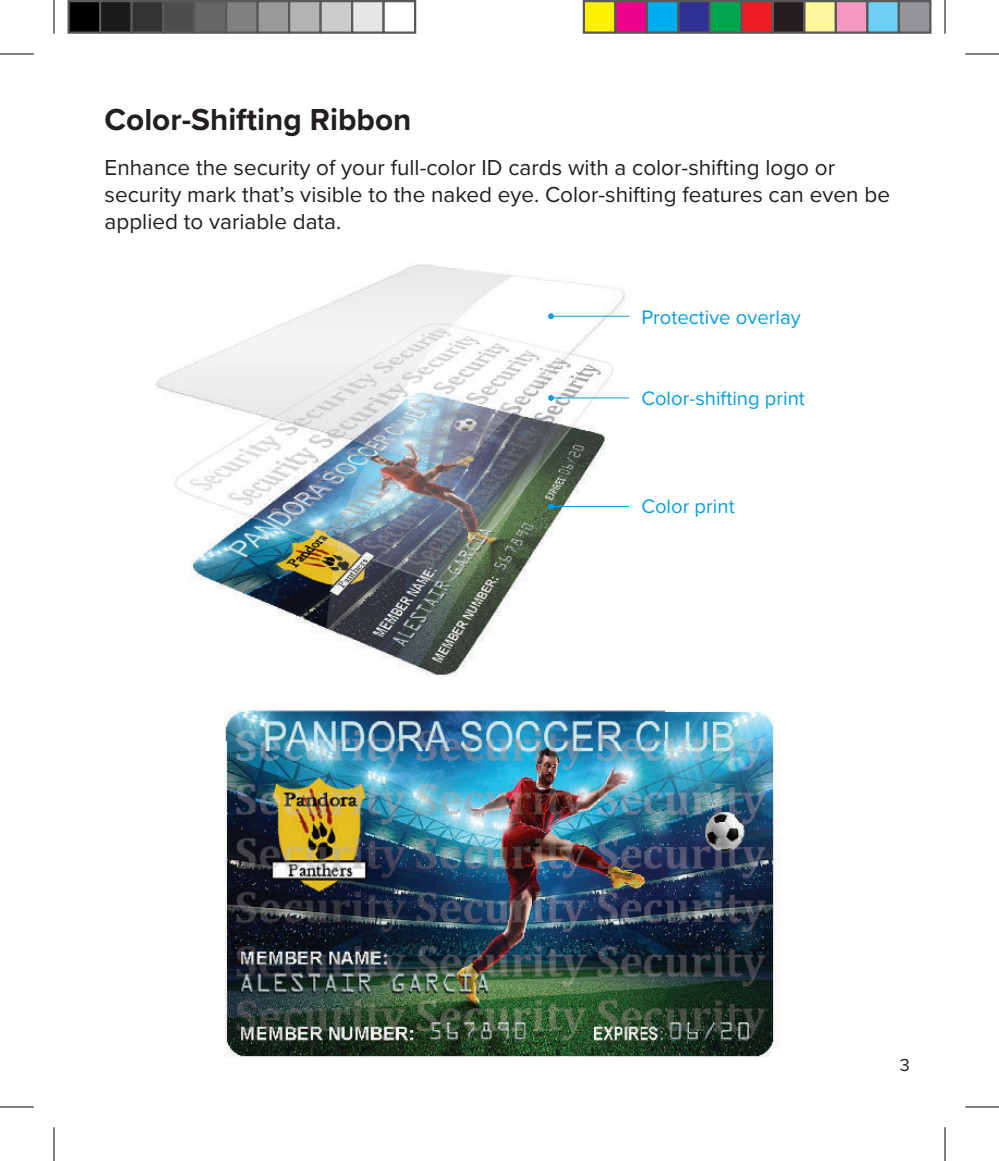
<style>
.page{position:relative;width:999px;height:1161px;background:#fff}
.page>*{position:absolute;margin:0;border:0;box-sizing:border-box;transform-origin:0 0}
.t1{font:700 31.5px "Proxima Nova";color:#231f20}
.t2{font:22.5px/27px "Proxima Nova";color:#231f20}
.t3{font:20.25px "Proxima Nova";color:#0a9edb}
.t4{font:18px "Proxima Nova";color:#231f20}
</style>
<div class="page">
<img style="left:155px;top:264px;width:475px;height:413px">
<hr style="left:551px;top:316px;width:78px;height:1px;background:#0a9edb">
<svg style="left:548px;top:313px;width:6px;height:6px"></svg>
<hr style="left:551px;top:398px;width:78px;height:1px;background:#0a9edb">
<svg style="left:548px;top:395px;width:6px;height:6px"></svg>
<hr style="left:551px;top:506px;width:78px;height:1px;background:#0a9edb">
<svg style="left:548px;top:504px;width:6px;height:5px"></svg>
<img style="left:224px;top:740px;width:417px;height:318px">
<img style="left:641px;top:710px;width:139px;height:347px">
<img style="left:224px;top:710px;width:441px;height:30px">
<hr style="left:0;top:54px;width:34px;height:1px;background:#000">
<hr style="left:965px;top:54px;width:34px;height:1px;background:#000">
<hr style="left:0;top:1107px;width:34px;height:1px;background:#000">
<hr style="left:965px;top:1107px;width:34px;height:1px;background:#000">
<hr style="left:54px;top:0;width:1px;height:34px;background:#000">
<hr style="left:54px;top:1127px;width:1px;height:34px;background:#000">
<hr style="left:945px;top:0;width:1px;height:34px;background:#000">
<hr style="left:945px;top:1127px;width:1px;height:34px;background:#000">
<div style="left:69px;top:1px;width:31px;height:32px;background:#000"></div>
<div style="left:68px;top:0;width:33px;height:34px;border:2px solid #595959"></div>
<div style="left:100px;top:1px;width:32px;height:32px;background:#1a1a1a"></div>
<div style="left:99px;top:0;width:34px;height:34px;border:2px solid #595959"></div>
<div style="left:132px;top:1px;width:31px;height:32px;background:#333"></div>
<div style="left:130px;top:0;width:34px;height:34px;border:2px solid #595959"></div>
<div style="left:163px;top:1px;width:32px;height:32px;background:#4d4d4d"></div>
<div style="left:162px;top:0;width:34px;height:34px;border:2px solid #595959"></div>
<div style="left:195px;top:1px;width:31px;height:32px;background:#666"></div>
<div style="left:194px;top:0;width:33px;height:34px;border:2px solid #595959"></div>
<div style="left:226px;top:1px;width:32px;height:32px;background:#808080"></div>
<div style="left:225px;top:0;width:34px;height:34px;border:2px solid #595959"></div>
<div style="left:258px;top:1px;width:31px;height:32px;background:#999"></div>
<div style="left:256px;top:0;width:34px;height:34px;border:2px solid #595959"></div>
<div style="left:289px;top:1px;width:32px;height:32px;background:#b3b3b3"></div>
<div style="left:288px;top:0;width:34px;height:34px;border:2px solid #595959"></div>
<div style="left:321px;top:1px;width:31px;height:32px;background:#ccc"></div>
<div style="left:320px;top:0;width:33px;height:34px;border:2px solid #595959"></div>
<div style="left:352px;top:1px;width:32px;height:32px;background:#e6e6e6"></div>
<div style="left:351px;top:0;width:34px;height:34px;border:2px solid #595959"></div>
<div style="left:382px;top:0;width:34px;height:34px;border:2px solid #595959"></div>
<div style="left:584px;top:1px;width:31px;height:32px;background:#fff101"></div>
<div style="left:583px;top:0;width:33px;height:34px;border:2px solid #595959"></div>
<div style="left:615px;top:1px;width:32px;height:32px;background:#ed028c"></div>
<div style="left:614px;top:0;width:34px;height:34px;border:2px solid #595959"></div>
<div style="left:647px;top:1px;width:31px;height:32px;background:#00aeef"></div>
<div style="left:646px;top:0;width:34px;height:34px;border:2px solid #595959"></div>
<div style="left:678px;top:1px;width:32px;height:32px;background:#2e3092"></div>
<div style="left:677px;top:0;width:34px;height:34px;border:2px solid #595959"></div>
<div style="left:710px;top:1px;width:31px;height:32px;background:#00a54f"></div>
<div style="left:709px;top:0;width:33px;height:34px;border:2px solid #595959"></div>
<div style="left:741px;top:1px;width:32px;height:32px;background:#ee1d23"></div>
<div style="left:740px;top:0;width:34px;height:34px;border:2px solid #595959"></div>
<div style="left:773px;top:1px;width:31px;height:32px;background:#231f20"></div>
<div style="left:772px;top:0;width:34px;height:34px;border:2px solid #595959"></div>
<div style="left:804px;top:1px;width:32px;height:32px;background:#fff79a"></div>
<div style="left:803px;top:0;width:34px;height:34px;border:2px solid #595959"></div>
<div style="left:836px;top:1px;width:31px;height:32px;background:#f499c2"></div>
<div style="left:835px;top:0;width:33px;height:34px;border:2px solid #595959"></div>
<div style="left:867px;top:1px;width:32px;height:32px;background:#6bcff6"></div>
<div style="left:866px;top:0;width:34px;height:34px;border:2px solid #595959"></div>
<div style="left:899px;top:1px;width:31px;height:32px;background:#939598"></div>
<div style="left:898px;top:0;width:34px;height:34px;border:2px solid #595959"></div>
<h1 class="t1" style="left:105px;top:96px;width:308px">Color-Shifting Ribbon</h1>
<p class="t2" style="left:105px;top:153px;width:787px">Enhance the security of your full-color ID cards with a color-shifting logo or security mark that’s visible to the naked eye. Color-shifting features can even be applied to variable data.</p>
<p class="t3" style="left:641px;top:302px;width:161px">Protective overlay</p>
<p class="t3" style="left:641px;top:383px;width:165px">Color-shifting print</p>
<p class="t3" style="left:641px;top:491px;width:95px">Color print</p>
<p class="t4" style="left:900px;top:1051px;width:12px">3</p>
</div>
